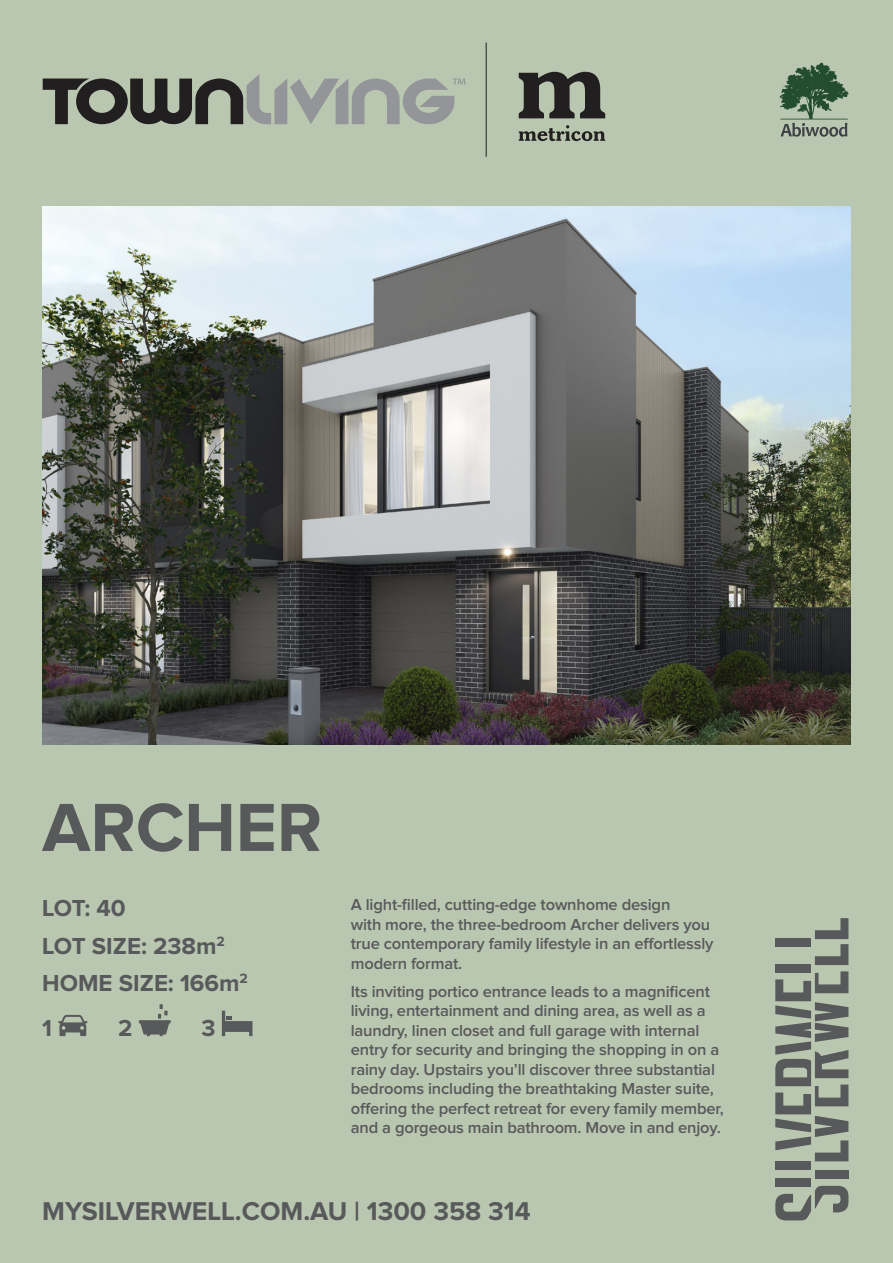
<style>
.page{position:relative;width:893px;height:1263px;background:#bac7b0}
.page>*{position:absolute;margin:0;border:0;box-sizing:border-box;transform-origin:0 0}
.t1{font:700 70.5px "Proxima Nova";color:#58595b}
.t2{font:700 26.7px "Proxima Nova";color:#58595b}
.t3{font:700 24px "Proxima Nova";color:#58595b}
.t4{font:600 16.5px/19.5px "Proxima Nova";letter-spacing:-.01em;color:#58595b}
</style>
<div class="page">
<div style="left:775px;top:964px;width:36px;height:9px;background:#58595b"></div>
<div style="left:775px;top:938px;width:36px;height:9px;background:#58595b"></div>
<div style="left:775px;top:1160px;width:36px;height:9px;background:#58595b"></div>
<div style="left:775px;top:1178px;width:36px;height:8px;background:#58595b"></div>
<svg style="left:775px;top:1186px;width:73px;height:34px"></svg>
<div style="left:815px;top:1170px;width:33px;height:8px;background:#58595b"></div>
<svg style="left:815px;top:918px;width:33px;height:47px"></svg>
<svg style="left:775px;top:971px;width:73px;height:190px"></svg>
<svg style="left:43px;top:74px;width:422px;height:51px"></svg>
<hr style="left:486px;top:43px;width:1px;height:114px;background:#221f20">
<svg style="left:519px;top:72px;width:86px;height:46px"></svg>
<svg style="left:519px;top:125px;width:86px;height:16px"></svg>
<svg style="left:780px;top:63px;width:68px;height:74px"></svg>
<img style="left:43px;top:206px;width:807px;height:539px">
<svg style="left:58px;top:1015px;width:30px;height:21px"></svg>
<svg style="left:139px;top:1004px;width:32px;height:32px"></svg>
<svg style="left:222px;top:1011px;width:30px;height:25px"></svg>
<h1 class="t1" style="left:42px;top:795px;width:281px">ARCHER</h1>
<p class="t3" style="left:42px;top:897px;width:85px">LOT: 40</p>
<p class="t3" style="left:42px;top:935px;width:184px">LOT SIZE: 238m<sup>2</sup></p>
<p class="t3" style="left:42px;top:972px;width:207px">HOME SIZE: 166m<sup>2</sup></p>
<p class="t3" style="left:42px;top:1017px;width:11px">1</p>
<p class="t3" style="left:118px;top:1017px;width:16px">2</p>
<p class="t3" style="left:202px;top:1017px;width:16px">3</p>
<p class="t4" style="left:351px;top:896px;width:364px">A light-filled, cutting-edge townhome design<br>with more, the three-bedroom Archer delivers you true contemporary family lifestyle in an effortlessly modern format.</p>
<p class="t4" style="left:351px;top:982px;width:374px">Its inviting portico entrance leads to a magnificent living, entertainment and dining area, as well as a laundry, linen closet and full garage with internal entry for security and bringing the shopping in on a rainy day. Upstairs you’ll discover three substantial bedrooms including the breathtaking Master suite, offering the perfect retreat for every family member, and a gorgeous main bathroom. Move in and enjoy.</p>
<h2 class="t2" style="left:42px;top:1199px;width:490px">MYSILVERWELL.COM.AU | 1300 358 314</h2>
</div>
